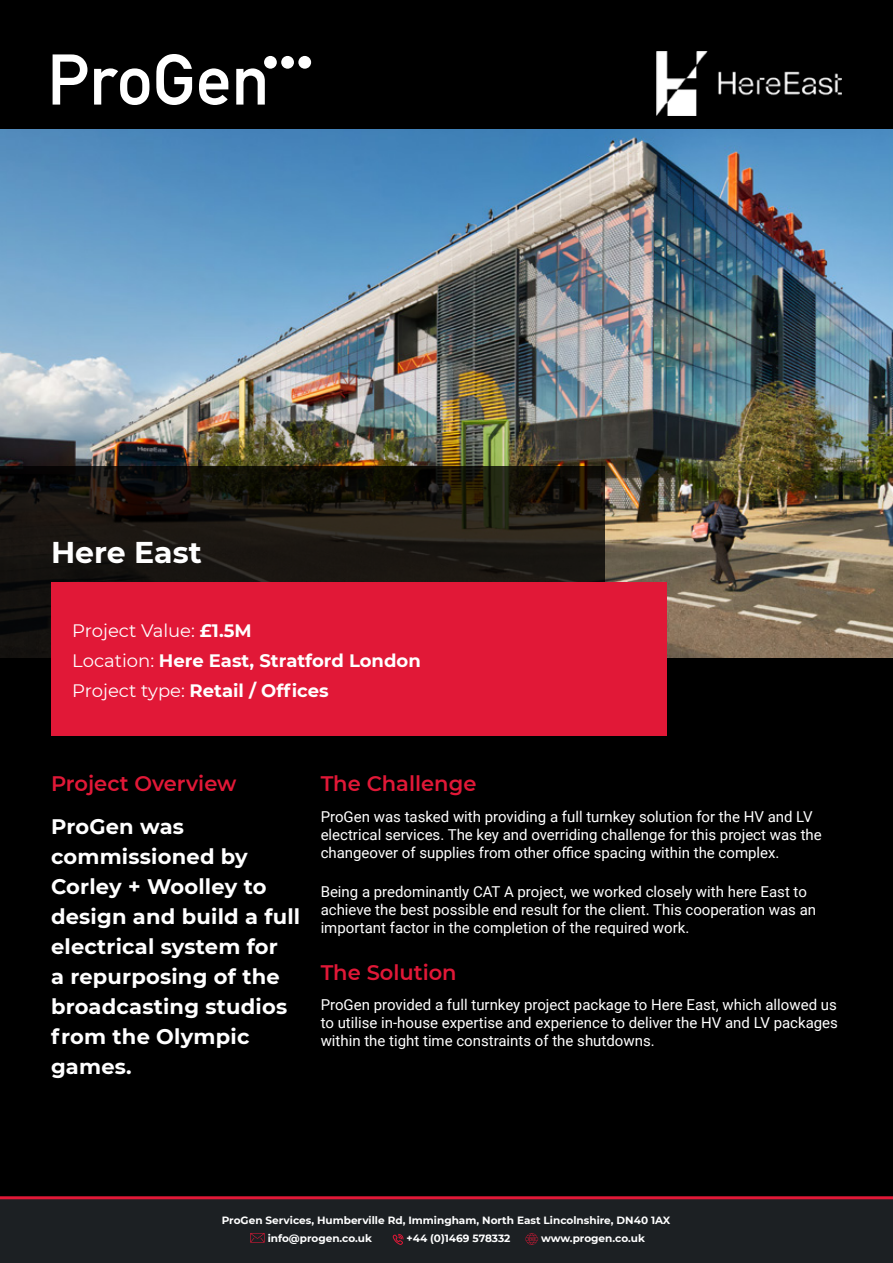
<style>
.page{position:relative;width:893px;height:1263px;background:#fff}
.page>*{position:absolute;margin:0;border:0;box-sizing:border-box;transform-origin:0 0}
.t1{font:700 30px "Montserrat";color:#fff}
.t2{font:700 21px/30px "Montserrat";letter-spacing:.01em;color:#fff}
.t3{font:600 21px "Montserrat";color:#e11837}
.t4{font:700 18px/30px "Montserrat";color:#fff}
.t5{font:15px/18px "Roboto";color:#fff}
.t6{font:700 10.5px/18px "Montserrat";color:#fff}
.s1{font-weight:400}
</style>
<div class="page">
<div style="left:0;top:1171px;width:893px;height:92px;background:#1c2023"></div>
<div style="left:0;top:0;width:893px;height:1198px;background:#000"></div>
<svg style="left:250px;top:1233px;width:15px;height:10px"></svg>
<svg style="left:392px;top:1234px;width:12px;height:11px"></svg>
<svg style="left:525px;top:1233px;width:13px;height:12px"></svg>
<hr style="left:0;top:1196px;width:893px;height:3px;background:#e11837">
<img style="left:0;top:130px;width:893px;height:527px">
<svg style="left:53px;top:54px;width:34px;height:51px"></svg>
<svg style="left:94px;top:68px;width:55px;height:37px"></svg>
<svg style="left:156px;top:54px;width:36px;height:51px"></svg>
<svg style="left:199px;top:68px;width:29px;height:37px"></svg>
<svg style="left:236px;top:68px;width:29px;height:37px"></svg>
<div style="left:264px;top:56px;width:13px;height:13px;background:#fff;border-radius:50%"></div>
<div style="left:281px;top:56px;width:13px;height:13px;background:#fff;border-radius:50%"></div>
<div style="left:298px;top:56px;width:13px;height:13px;background:#fff;border-radius:50%"></div>
<svg style="left:0;top:467px;width:605px;height:191px;fill:#191511"></svg>
<div style="left:51px;top:582px;width:615px;height:153px;background:#e11837"></div>
<img style="left:657px;top:51px;width:185px;height:65px">
<h1 class="t1" style="left:51px;top:530px;width:152px">Here East</h1>
<p class="t4" style="left:72px;top:615px;width:350px"><span class="s1">Project Value:</span> £1.5M<br><span class="s1">Location:</span> Here East, Stratford London<br><span class="s1">Project type:</span> Retail / Offices</p>
<h2 class="t3" style="left:51px;top:769px;width:187px">Project Overview</h2>
<h2 class="t2" style="left:51px;top:810px;width:251px">ProGen was commissioned by<br>Corley + Woolley to design and build a full electrical system for<br>a repurposing of the broadcasting studios from the Olympic games.</h2>
<h2 class="t3" style="left:321px;top:769px;width:157px">The Challenge</h2>
<p class="t5" style="left:321px;top:807px;width:503px">ProGen was tasked with providing a full turnkey solution for the HV and LV electrical services. The key and overriding challenge for this project was the changeover of supplies from other office spacing within the complex.</p>
<p class="t5" style="left:321px;top:882px;width:497px">Being a predominantly CAT A project, we worked closely with here East to achieve the best possible end result for the client. This cooperation was an important factor in the completion of the required work.</p>
<h2 class="t3" style="left:321px;top:957px;width:138px">The Solution</h2>
<p class="t5" style="left:321px;top:995px;width:519px;text-align:justify">ProGen provided a full turnkey project package to Here East, which allowed us to utilise in-house expertise and experience to deliver the HV and LV packages within the tight time constraints of the shutdowns.</p>
<p class="t6" style="left:268px;top:1210px;width:404px;text-indent:-46px">ProGen Services, Humberville Rd, Immingham, North East Lincolnshire, DN40 1AX info@progen.co.uk</p>
<p class="t6" style="left:406px;top:1228px;width:106px">+44 (0)1469 578332</p>
<p class="t6" style="left:541px;top:1228px;width:105px">www.progen.co.uk</p>
</div>
